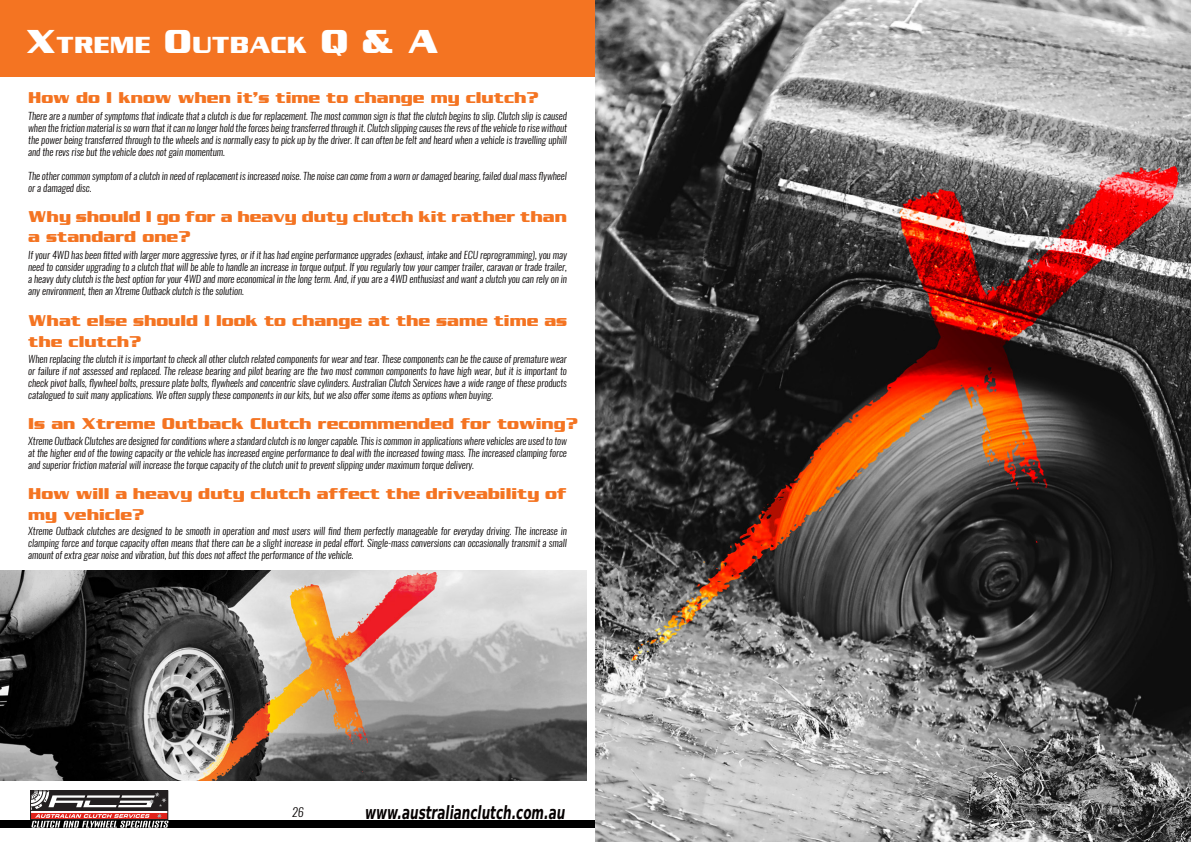
<style>
.page{position:relative;width:1191px;height:842px;background:#fff}
.page>*{position:absolute;margin:0;border:0;box-sizing:border-box;transform-origin:0 0}
.t1{font:25.2px "Serpentine Sans ICG Bold";color:#fff}
.t2{font:italic 700 18.1px "DejaVu Sans";color:#050000;scale:.66 1}
.t3{font:17px/20.4px "Serpentine Sans ICG Bold";color:#f47422}
.t4{font:italic 300 12px "Oswald";color:#050000}
.t5{font:italic 300 10px/12px "Oswald";color:#050000;text-align:justify}
.s1{font-size:36px}
</style>
<div class="page">
<div style="left:0;top:820px;width:595px;height:8px;background:#000"></div>
<div style="left:30px;top:790px;width:138px;height:30px;border:1px solid #231f20"></div>
<svg style="left:31px;top:791px;width:137px;height:37px"></svg>
<div style="left:0;top:0;width:595px;height:77px;background:#f47422"></div>
<img style="left:0;top:570px;width:587px;height:210px">
<img style="left:595px;top:0;width:596px;height:842px">
<h1 class="t1" style="left:26px;top:30px;width:412px"><span class="s1">X</span>TREME <span class="s1">O</span>UTBACK <span class="s1">Q &amp; A</span></h1>
<h3 class="t3" style="left:28px;top:87px;width:512px">How do I know when it’s time to change my clutch?</h3>
<p class="t5" style="left:28px;top:110px;width:540px">There are a number of symptoms that indicate that a clutch is due for replacement. The most common sign is that the clutch begins to slip. Clutch slip is caused when the friction material is so worn that it can no longer hold the forces being transferred through it. Clutch slipping causes the revs of the vehicle to rise without the power being transferred through to the wheels and is normally easy to pick up by the driver. It can often be felt and heard when a vehicle is travelling uphill and the revs rise but the vehicle does not gain momentum.</p>
<p class="t5" style="left:28px;top:170px;width:540px">The other common symptom of a clutch in need of replacement is increased noise. The noise can come from a worn or damaged bearing, failed dual mass flywheel or a damaged disc.</p>
<h3 class="t3" style="left:28px;top:206px;width:540px">Why should I go for a heavy duty clutch kit rather than a standard one?</h3>
<p class="t5" style="left:28px;top:249px;width:540px">If your 4WD has been fitted with larger more aggressive tyres, or if it has had engine performance upgrades (exhaust, intake and ECU reprogramming), you may need to consider upgrading to a clutch that will be able to handle an increase in torque output. If you regularly tow your camper trailer, caravan or trade trailer, a heavy duty clutch is the best option for your 4WD and more economical in the long term. And, if you are a 4WD enthusiast and want a clutch you can rely on in any environment, then an Xtreme Outback clutch is the solution.</p>
<h3 class="t3" style="left:28px;top:310px;width:540px">What else should I look to change at the same time as the clutch?</h3>
<p class="t5" style="left:28px;top:352px;width:540px">When replacing the clutch it is important to check all other clutch related components for wear and tear. These components can be the cause of premature wear or failure if not assessed and replaced. The release bearing and pilot bearing are the two most common components to have high wear, but it is important to check pivot balls, flywheel bolts, pressure plate bolts, flywheels and concentric slave cylinders. Australian Clutch Services have a wide range of these products catalogued to suit many applications. We often supply these components in our kits, but we also offer some items as options when buying.</p>
<h3 class="t3" style="left:28px;top:413px;width:551px">Is an Xtreme Outback Clutch recommended for towing?</h3>
<p class="t5" style="left:28px;top:435px;width:540px">Xtreme Outback Clutches are designed for conditions where a standard clutch is no longer capable. This is common in applications where vehicles are used to tow at the higher end of the towing capacity or the vehicle has increased engine performance to deal with the increased towing mass. The increased clamping force and superior friction material will increase the torque capacity of the clutch unit to prevent slipping under maximum torque delivery.</p>
<h3 class="t3" style="left:28px;top:483px;width:540px">How will a heavy duty clutch affect the driveability of my vehicle?</h3>
<p class="t5" style="left:28px;top:525px;width:540px">Xtreme Outback clutches are designed to be smooth in operation and most users will find them perfectly manageable for everyday driving. The increase in clamping force and torque capacity often means that there can be a slight increase in pedal effort. Single-mass conversions can occasionally transmit a small amount of extra gear noise and vibration, but this does not affect the performance of the vehicle.</p>
<p class="t4" style="left:292px;top:804px;width:13px">26</p>
<h2 class="t2" style="left:365px;top:798px;width:305px">www.australianclutch.com.au</h2>
</div>
